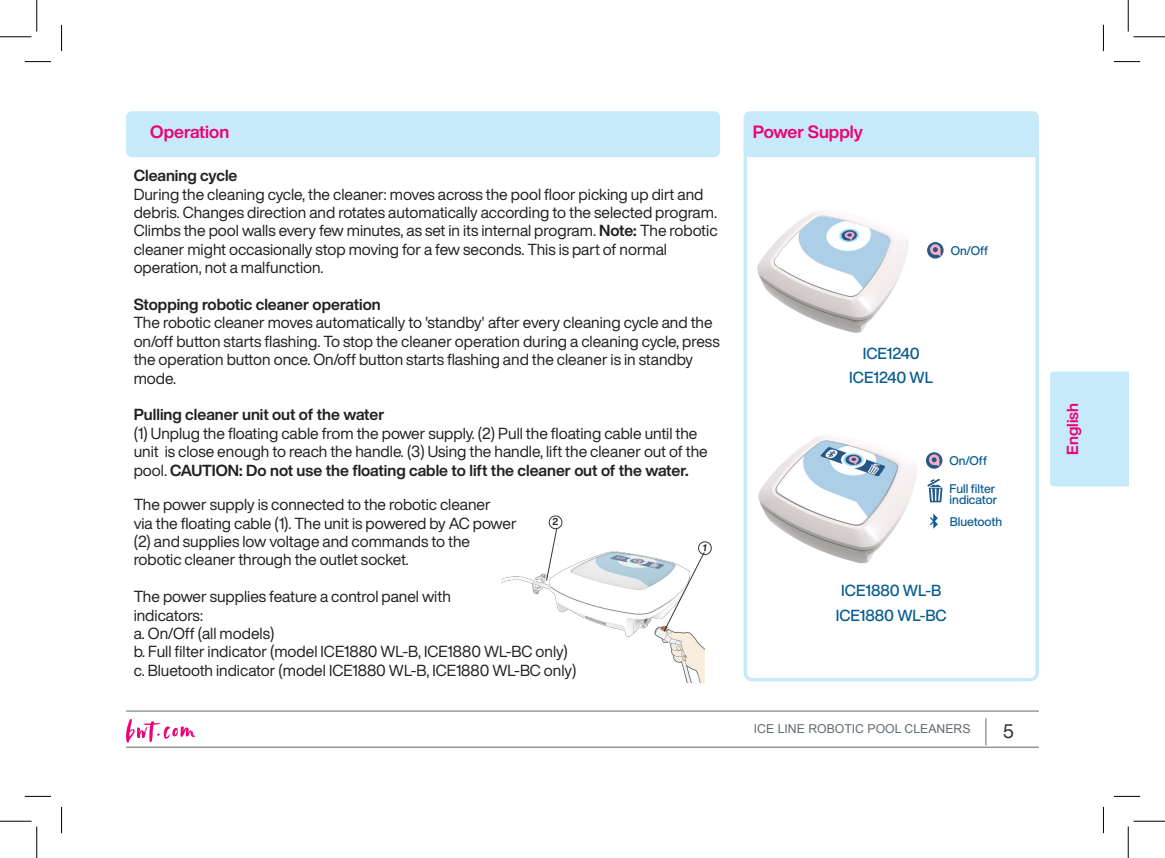
<style>
.page{position:relative;width:1165px;height:858px;background:#fff}
.page>*{position:absolute;margin:0;border:0;box-sizing:border-box;transform-origin:0 0}
.t1{font:19.25px "Helvetica Now Display";color:#2d323b}
.t2{font:700 17.5px "Helvetica Now Display";color:#ed0275}
.t3{font:15.75px/18.4px "Helvetica Now Display";color:#231f20}
.t4{font:700 15.75px "Helvetica Now Display";color:#231f20}
.t5{font:500 15.75px "Helvetica Now Display";color:#085c8f}
.t6{font:700 15.75px "Helvetica Now Display";color:#ed0275}
.t7{font:500 12.25px/11.2px "Helvetica Now Display";color:#085c8f}
.t8{font:12.25px "Arial";color:#5f696f}
.t9{font:700 9.8px "Helvetica Now Display";color:#231f20}
.s1{font-weight:700}
</style>
<div class="page">
<hr style="left:126px;top:746px;width:913px;height:1px;background:#5f696f">
<hr style="left:126px;top:710px;width:913px;height:1px;background:#5f696f">
<svg style="left:985px;top:718px;width:1px;height:27px"></svg>
<svg style="left:126px;top:719px;width:69px;height:23px"></svg>
<div style="left:1050px;top:371px;width:78px;height:115px;background:#c6eafa"></div>
<div style="left:126px;top:111px;width:594px;height:46px;background:#c6eafa;border-radius:6px"></div>
<svg style="left:548px;top:515px;width:15px;height:9px"></svg>
<img style="left:502px;top:524px;width:162px;height:98px">
<img style="left:592px;top:569px;width:113px;height:112px">
<div style="left:744px;top:111px;width:295px;height:46px;background:#c6eafa;border-radius:6px"></div>
<div style="left:744px;top:132px;width:295px;height:549px;border:4px solid #c6eafa;border-radius:7px"></div>
<svg style="left:927px;top:242px;width:17px;height:17px"></svg>
<svg style="left:925px;top:452px;width:18px;height:17px"></svg>
<svg style="left:927px;top:478px;width:15px;height:24px"></svg>
<svg style="left:930px;top:513px;width:8px;height:15px"></svg>
<img style="left:757px;top:211px;width:152px;height:122px">
<img style="left:758px;top:436px;width:160px;height:128px">
<svg style="left:25px;top:61px;width:26px;height:1px"></svg>
<svg style="left:1114px;top:61px;width:26px;height:1px"></svg>
<svg style="left:25px;top:795px;width:26px;height:1px"></svg>
<svg style="left:1114px;top:795px;width:26px;height:1px"></svg>
<svg style="left:61px;top:25px;width:1px;height:26px"></svg>
<svg style="left:61px;top:806px;width:1px;height:26px"></svg>
<svg style="left:1103px;top:25px;width:1px;height:26px"></svg>
<svg style="left:1103px;top:806px;width:1px;height:26px"></svg>
<hr style="left:0;top:36px;width:32px;height:1px;background:#000">
<hr style="left:1133px;top:36px;width:32px;height:1px;background:#000">
<hr style="left:0;top:820px;width:32px;height:1px;background:#000">
<hr style="left:1133px;top:820px;width:32px;height:1px;background:#000">
<hr style="left:36px;top:0;width:1px;height:32px;background:#000">
<hr style="left:36px;top:826px;width:1px;height:31px;background:#000">
<hr style="left:1128px;top:0;width:1px;height:32px;background:#000">
<hr style="left:1128px;top:826px;width:1px;height:31px;background:#000">
<svg style="left:664px;top:541px;width:48px;height:90px"></svg>
<p class="t2" style="left:150px;top:120px;width:81px">Operation</p>
<p class="t4" style="left:134px;top:165px;width:105px">Cleaning cycle</p>
<p class="t3" style="left:134px;top:185px;width:585px">During the cleaning cycle, the cleaner: moves across the pool floor picking up dirt and debris. Changes direction and rotates automatically according to the selected program.<br>Climbs the pool walls every few minutes, as set in its internal program. <span class="s1">Note:</span> The robotic cleaner might occasionally stop moving for a few seconds. This is part of normal operation, not a malfunction.</p>
<p class="t4" style="left:134px;top:293px;width:249px">Stopping robotic cleaner operation</p>
<p class="t3" style="left:134px;top:313px;width:588px">The robotic cleaner moves automatically to 'standby' after every cleaning cycle and the on/off button starts flashing. To stop the cleaner operation during a cleaning cycle, press the operation button once. On/off button starts flashing and the cleaner is in standby mode.</p>
<p class="t4" style="left:134px;top:404px;width:252px">Pulling cleaner unit out of the water</p>
<p class="t3" style="left:134px;top:424px;width:576px">(1) Unplug the floating cable from the power supply. (2) Pull the floating cable until the unit is close enough to reach the handle. (3) Using the handle, lift the cleaner out of the pool. <span class="s1">CAUTION: Do not use the floating cable to lift the cleaner out of the water.</span></p>
<p class="t3" style="left:134px;top:495px;width:384px">The power supply is connected to the robotic cleaner<br>via the floating cable (1). The unit is powered by AC power (2) and supplies low voltage and commands to the robotic cleaner through the outlet socket.</p>
<p class="t3" style="left:134px;top:587px;width:319px">The power supplies feature a control panel with indicators:</p>
<p class="t3" style="left:134px;top:623px;width:142px">a. On/Off (all models)</p>
<p class="t3" style="left:134px;top:642px;width:436px">b. Full filter indicator (model ICE1880 WL-B, ICE1880 WL-BC only)</p>
<p class="t3" style="left:134px;top:660px;width:444px">c. Bluetooth indicator (model ICE1880 WL-B, ICE1880 WL-BC only)</p>
<p class="t9" style="left:552px;top:515px;width:7px">2</p>
<p class="t2" style="left:753px;top:120px;width:111px">Power Supply</p>
<p class="t7" style="left:951px;top:245px;width:39px">On/Off</p>
<p class="t5" style="left:863px;top:342px;width:59px">ICE1240</p>
<p class="t5" style="left:849px;top:367px;width:85px">ICE1240 WL</p>
<p class="t7" style="left:949px;top:455px;width:39px">On/Off</p>
<p class="t7" style="left:950px;top:483px;width:49px">Full filter indicator</p>
<p class="t7" style="left:950px;top:516px;width:54px">Bluetooth</p>
<p class="t5" style="left:841px;top:579px;width:101px">ICE1880 WL-B</p>
<p class="t5" style="left:836px;top:604px;width:113px">ICE1880 WL-BC</p>
<p class="t8" style="left:754px;top:720px;width:218px">ICE LINE ROBOTIC POOL CLEANERS</p>
<p class="t1" style="left:1003px;top:717px;width:13px">5</p>
<p class="t6" style="left:1061px;top:454px;width:53px;rotate:-90deg">English</p>
</div>
